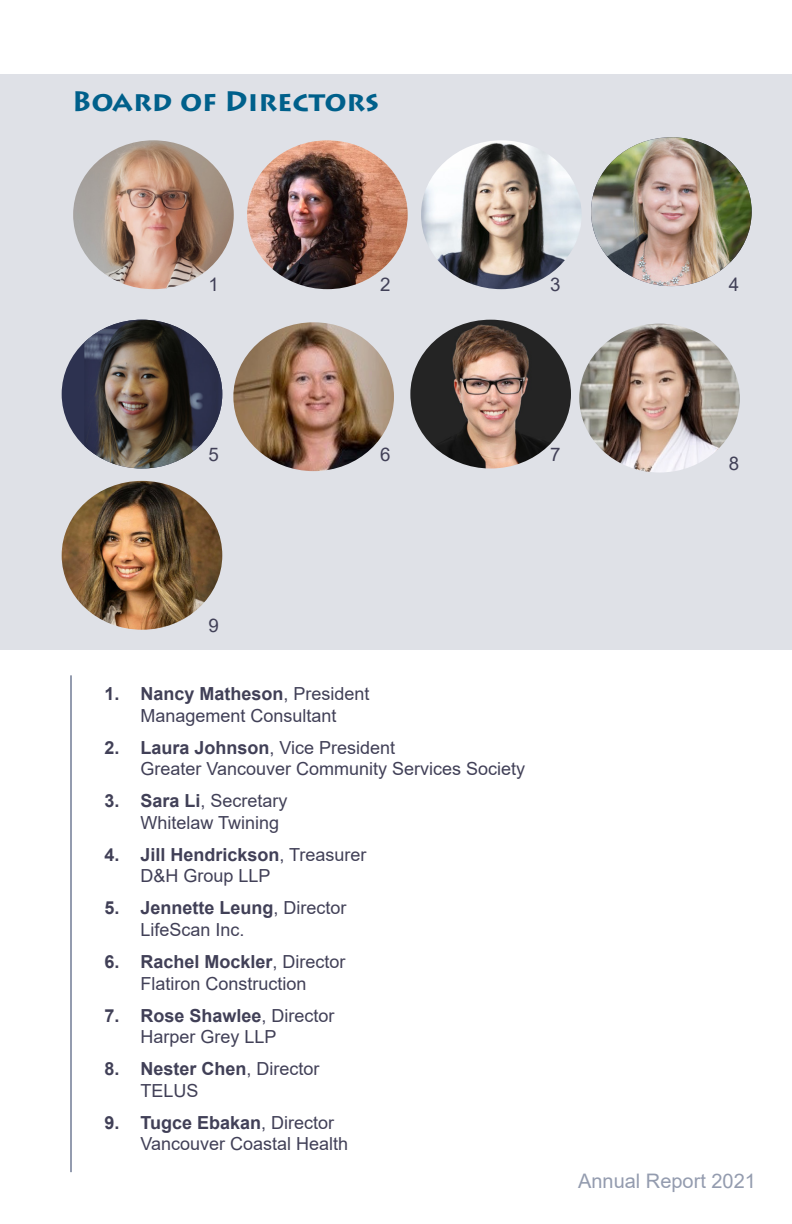
<style>
.page{position:relative;width:792px;height:1224px;background:#fff}
.page>*{position:absolute;margin:0;border:0;box-sizing:border-box;transform-origin:0 0}
.t1{font:700 28px "Lithos Pro";color:#00608b}
.t2{font:20px "Arial";color:#949caf}
.t3{font:18.8px "Arial";color:#414057}
.t4{font:18px/21.6px "Arial";color:#414057}
.s1{font-weight:700}
</style>
<div class="page">
<div style="left:0;top:74px;width:792px;height:575px;background:#dfe1e7"></div>
<img style="left:73px;top:140px;width:161px;height:149px">
<img style="left:247px;top:140px;width:161px;height:149px">
<img style="left:421px;top:140px;width:160px;height:149px">
<img style="left:591px;top:137px;width:161px;height:149px">
<img style="left:233px;top:322px;width:161px;height:149px">
<img style="left:410px;top:320px;width:161px;height:149px">
<div style="left:62px;top:320px;width:160px;height:149px;background:#2d3250;border-radius:50%"></div>
<img style="left:84px;top:320px;width:138px;height:149px">
<img style="left:579px;top:324px;width:161px;height:149px">
<img style="left:62px;top:481px;width:160px;height:149px">
<hr style="left:70px;top:675px;width:2px;height:497px;background:#949caf">
<h1 class="t1" style="left:72px;top:85px;width:309px">Board of Directors</h1>
<p class="t3" style="left:209px;top:271px;width:12px">1</p>
<p class="t3" style="left:380px;top:271px;width:12px">2</p>
<p class="t3" style="left:550px;top:271px;width:12px">3</p>
<p class="t3" style="left:729px;top:271px;width:12px">4</p>
<p class="t3" style="left:209px;top:442px;width:12px">5</p>
<p class="t3" style="left:380px;top:442px;width:12px">6</p>
<p class="t3" style="left:550px;top:442px;width:12px">7</p>
<p class="t3" style="left:729px;top:450px;width:12px">8</p>
<p class="t3" style="left:209px;top:612px;width:12px">9</p>
<p class="t4" style="left:104px;top:683px;width:267px;text-align:center"><span class="s1">1. Nancy Matheson</span>, President<br>Management Consultant</p>
<p class="t4" style="left:140px;top:736px;width:386px;text-indent:-36px"><span class="s1">2. Laura Johnson</span>, Vice President<br>Greater Vancouver Community Services Society</p>
<p class="t4" style="left:140px;top:790px;width:149px;text-indent:-36px"><span class="s1">3. Sara Li</span>, Secretary<br>Whitelaw Twining</p>
<p class="t4" style="left:140px;top:844px;width:228px;text-indent:-36px"><span class="s1">4. Jill Hendrickson</span>, Treasurer<br>D&amp;H Group LLP</p>
<p class="t4" style="left:140px;top:897px;width:208px;text-indent:-36px"><span class="s1">5. Jennette Leung</span>, Director<br>LifeScan Inc.</p>
<p class="t4" style="left:104px;top:951px;width:243px;text-align:center"><span class="s1">6. Rachel Mockler</span>, Director<br>Flatiron Construction</p>
<p class="t4" style="left:140px;top:1004px;width:196px;text-indent:-36px"><span class="s1">7. Rose Shawlee</span>, Director<br>Harper Grey LLP</p>
<p class="t4" style="left:140px;top:1058px;width:181px;text-indent:-36px"><span class="s1">8. Nester Chen</span>, Director<br>TELUS</p>
<p class="t4" style="left:140px;top:1112px;width:209px;text-indent:-36px"><span class="s1">9. Tugce Ebakan</span>, Director<br>Vancouver Coastal Health</p>
<p class="t2" style="left:578px;top:1167px;width:179px">Annual Report 2021</p>
</div>
